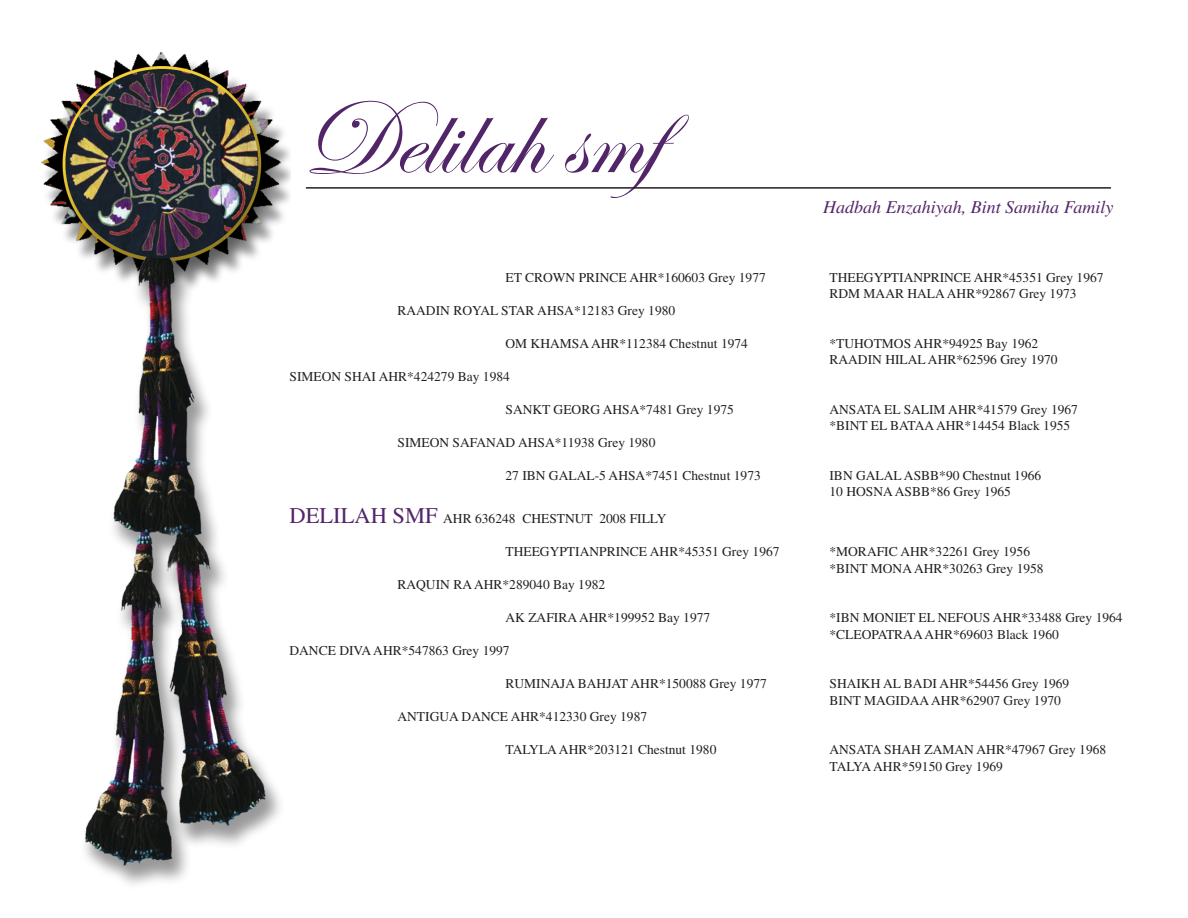
<style>
.page{position:relative;width:1188px;height:918px;background:#fff}
.page>*{position:absolute;margin:0;border:0;box-sizing:border-box;transform-origin:0 0}
.t1{font:108px "Edwardian Script ITC";color:#522569}
.t2{font:italic 18px "Times";color:#522569}
.t3{font:13.5px "Times";color:#231f20}
.s1{font-size:22.5px;color:#522569}
</style>
<div class="page">
<img style="left:41px;top:52px;width:250px;height:833px">
<hr style="left:306px;top:187px;width:805px;height:2px;background:#231f20">
<p class="t1" style="left:303px;top:80px;width:420px">Delilah smf</p>
<p class="t2" style="left:823px;top:197px;width:292px">Hadbah Enzahiyah, Bint Samiha Family</p>
<p class="t3" style="left:506px;top:270px;width:262px">ET CROWN PRINCE AHR*160603 Grey 1977</p>
<p class="t3" style="left:830px;top:270px;width:276px">THEEGYPTIANPRINCE AHR*45351 Grey 1967</p>
<p class="t3" style="left:830px;top:286px;width:249px">RDM MAAR HALA AHR*92867 Grey 1973</p>
<p class="t3" style="left:398px;top:303px;width:279px">RAADIN ROYAL STAR AHSA*12183 Grey 1980</p>
<p class="t3" style="left:506px;top:336px;width:244px">OM KHAMSA AHR*112384 Chestnut 1974</p>
<p class="t3" style="left:830px;top:336px;width:210px">*TUHOTMOS AHR*94925 Bay 1962</p>
<p class="t3" style="left:830px;top:352px;width:230px">RAADIN HILAL AHR*62596 Grey 1970</p>
<p class="t3" style="left:290px;top:369px;width:222px">SIMEON SHAI AHR*424279 Bay 1984</p>
<p class="t3" style="left:506px;top:402px;width:230px">SANKT GEORG AHSA*7481 Grey 1975</p>
<p class="t3" style="left:830px;top:402px;width:250px">ANSATA EL SALIM AHR*41579 Grey 1967</p>
<p class="t3" style="left:830px;top:418px;width:242px">*BINT EL BATAA AHR*14454 Black 1955</p>
<p class="t3" style="left:398px;top:435px;width:259px">SIMEON SAFANAD AHSA*11938 Grey 1980</p>
<p class="t3" style="left:506px;top:468px;width:257px">27 IBN GALAL-5 AHSA*7451 Chestnut 1973</p>
<p class="t3" style="left:830px;top:468px;width:213px">IBN GALAL ASBB*90 Chestnut 1966</p>
<p class="t3" style="left:830px;top:484px;width:183px">10 HOSNA ASBB*86 Grey 1965</p>
<p class="t3" style="left:290px;top:511px;width:379px"><span class="s1">DELILAH SMF</span> AHR 636248 CHESTNUT 2008 FILLY</p>
<p class="t3" style="left:506px;top:544px;width:276px">THEEGYPTIANPRINCE AHR*45351 Grey 1967</p>
<p class="t3" style="left:830px;top:544px;width:202px">*MORAFIC AHR*32261 Grey 1956</p>
<p class="t3" style="left:830px;top:561px;width:216px">*BINT MONA AHR*30263 Grey 1958</p>
<p class="t3" style="left:398px;top:577px;width:209px">RAQUIN RA AHR*289040 Bay 1982</p>
<p class="t3" style="left:506px;top:610px;width:206px">AK ZAFIRA AHR*199952 Bay 1977</p>
<p class="t3" style="left:830px;top:610px;width:295px">*IBN MONIET EL NEFOUS AHR*33488 Grey 1964</p>
<p class="t3" style="left:830px;top:627px;width:231px">*CLEOPATRAA AHR*69603 Black 1960</p>
<p class="t3" style="left:290px;top:643px;width:222px">DANCE DIVA AHR*547863 Grey 1997</p>
<p class="t3" style="left:506px;top:676px;width:263px">RUMINAJA BAHJAT AHR*150088 Grey 1977</p>
<p class="t3" style="left:830px;top:676px;width:241px">SHAIKH AL BADI AHR*54456 Grey 1969</p>
<p class="t3" style="left:830px;top:693px;width:233px">BINT MAGIDAA AHR*62907 Grey 1970</p>
<p class="t3" style="left:398px;top:709px;width:251px">ANTIGUA DANCE AHR*412330 Grey 1987</p>
<p class="t3" style="left:506px;top:742px;width:212px">TALYLA AHR*203121 Chestnut 1980</p>
<p class="t3" style="left:830px;top:742px;width:278px">ANSATA SHAH ZAMAN AHR*47967 Grey 1968</p>
<p class="t3" style="left:830px;top:759px;width:175px">TALYA AHR*59150 Grey 1969</p>
</div>
